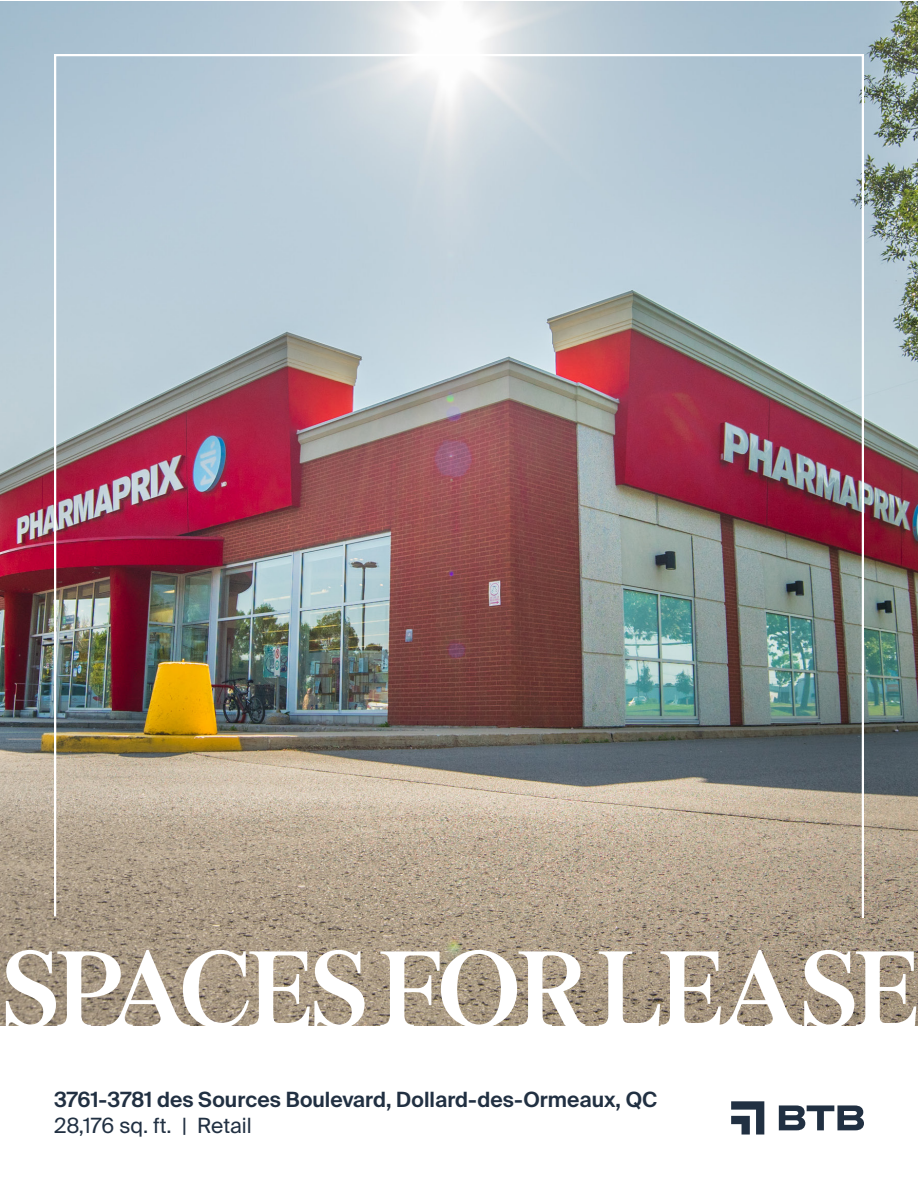
<style>
.page{position:relative;width:918px;height:1188px;background:#fff}
.page>*{position:absolute;margin:0;border:0;box-sizing:border-box;transform-origin:0 0}
.t1{font:600 108px "Burgess Pro";letter-spacing:-.035em;color:#fff}
.t2{font:600 21px "Suisse Intl";color:#213042}
.t3{font:21px "Suisse Intl";color:#213042}
</style>
<div class="page">
<img style="left:0;top:1px;width:918px;height:1025px">
<svg style="left:731px;top:1101px;width:33px;height:34px"></svg>
<svg style="left:779px;top:1105px;width:85px;height:25px"></svg>
<img style="left:53px;top:53px;width:812px;height:867px">
<p class="t1" style="left:0;top:923px;width:920px">SPACES FOR LEASE</p>
<p class="t2" style="left:54px;top:1087px;width:605px">3761-3781 des Sources Boulevard, Dollard-des-Ormeaux, QC</p>
<p class="t3" style="left:54px;top:1114px;width:199px">28,176 sq. ft. | Retail</p>
</div>
